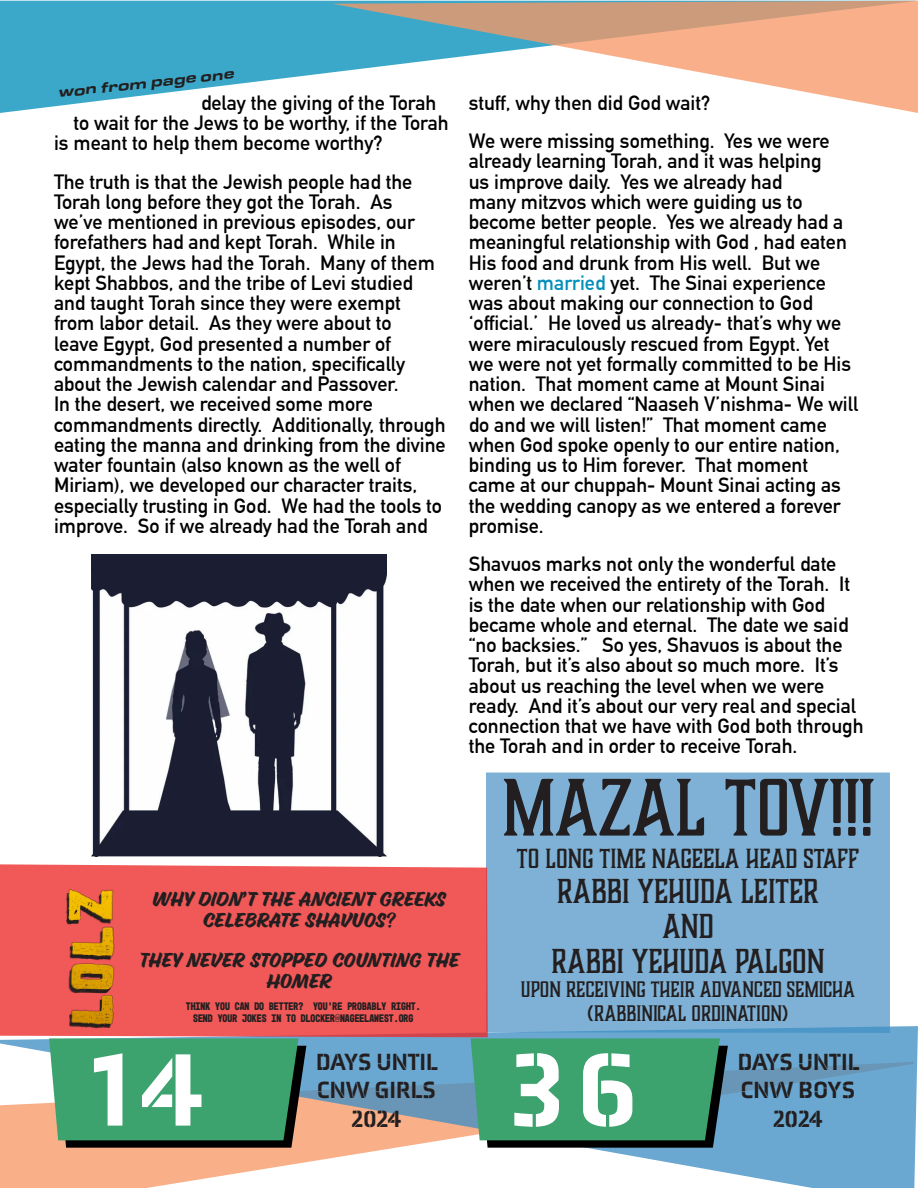
<style>
.page{position:relative;width:918px;height:1188px;background:#fff}
.page>*{position:absolute;margin:0;border:0;box-sizing:border-box;transform-origin:0 0}
.t1{font:900 105.3px "Axia Stencil";color:#fff;scale:1.07 1}
.t2{font:75.15px "Boucherie Block";color:#231f20}
.t3{font:31.95px "Boucherie Block";color:#231f20}
.t4{font:25.65px "Boucherie Block";color:#231f20}
.t5{font:900 24px/28.8px "Axia Stencil";color:#231f20;text-align:center}
.t6{font:20.85px "Boucherie Block";color:#231f20}
.t7{font:700 20.25px/20.2px "DIN Alternate";color:#000}
.t8{font:18.6px/20.4px "Eds Market Regular Slant";color:#231f20;text-align:center}
.t9{font:italic 900 15px "Eurostile Ext";color:#231f20}
.t10{font:700 11.1px "Mono 45 Headline";color:#231f20}
.s1{color:#008fba}
</style>
<div class="page">
<div style="left:486px;top:773px;width:404px;height:253px;background:#7eb1d5"></div>
<svg style="left:0;top:1px;width:332px;height:112px;fill:#3ba8c9"></svg>
<svg style="left:332px;top:1px;width:586px;height:112px"></svg>
<svg style="left:0;top:1026px;width:918px;height:162px"></svg>
<svg style="left:471px;top:1038px;width:257px;height:110px;background:#3a9469"></svg>
<svg style="left:49px;top:1038px;width:257px;height:110px;background:#3f9467"></svg>
<div style="left:0;top:864px;width:488px;height:173px;background:#f15858"></div>
<img style="left:61px;top:877px;width:54px;height:159px">
<img style="left:92px;top:554px;width:295px;height:302px">
<p class="t9" style="left:57px;top:81px;width:179px;rotate:-6deg">won from page one</p>
<p class="t7" style="left:201px;top:91px;width:237px">delay the giving of the Torah</p>
<p class="t7" style="left:74px;top:112px;width:377px">to wait for the Jews to be worthy, if the Torah</p>
<p class="t7" style="left:54px;top:132px;width:330px">is meant to help them become worthy?</p>
<p class="t7" style="left:54px;top:170px;width:393px">The truth is that the Jewish people had the Torah long before they got the Torah. As we’ve mentioned in previous episodes, our forefathers had and kept Torah. While in Egypt, the Jews had the Torah. Many of them kept Shabbos, and the tribe of Levi studied and taught Torah since they were exempt from labor detail. As they were about to<br>leave Egypt, God presented a number of commandments to the nation, specifically about the Jewish calendar and Passover.<br>In the desert, we received some more commandments directly. Additionally, through eating the manna and drinking from the divine water fountain (also known as the well of Miriam), we developed our character traits, especially trusting in God. We had the tools to improve. So if we already had the Torah and</p>
<p class="t7" style="left:469px;top:91px;width:243px">stuff, why then did God wait?</p>
<p class="t7" style="left:469px;top:130px;width:391px">We were missing something. Yes we were already learning Torah, and it was helping<br>us improve daily. Yes we already had<br>many mitzvos which were guiding us to become better people. Yes we already had a meaningful relationship with God , had eaten His food and drunk from His well. But we weren’t <span class="s1">married</span> yet. The Sinai experience was about making our connection to God ‘official.’ He loved us already- that’s why we were miraculously rescued from Egypt. Yet we were not yet formally committed to be His nation. That moment came at Mount Sinai when we declared “Naaseh V’nishma- We will do and we will listen!” That moment came when God spoke openly to our entire nation, binding us to Him forever. That moment came at our chuppah- Mount Sinai acting as the wedding canopy as we entered a forever promise.</p>
<p class="t7" style="left:469px;top:553px;width:396px">Shavuos marks not only the wonderful date when we received the entirety of the Torah. It is the date when our relationship with God became whole and eternal. The date we said “no backsies.” So yes, Shavuos is about the Torah, but it’s also about so much more. It’s about us reaching the level when we were ready. And it’s about our very real and special connection that we have with God both through the Torah and in order to receive Torah.</p>
<p class="t8" style="left:153px;top:890px;width:295px">WHY DIDN’T THE ANCIENT GREEKS<br>CELEBRATE SHAVUOS?</p>
<p class="t8" style="left:140px;top:951px;width:321px">THEY NEVER STOPPED COUNTING THE<br>HOMER</p>
<p class="t10" style="left:186px;top:999px;width:236px">THINK YOU CAN DO BETTER? YOU’RE PROBABLY RIGHT.</p>
<p class="t10" style="left:193px;top:1012px;width:222px">SEND YOUR JOKES IN TO DLOCKER@NAGEELAWEST.ORG</p>
<p class="t2" style="left:502px;top:760px;width:373px">MAZAL TOV!!!</p>
<p class="t4" style="left:517px;top:842px;width:344px">TO LONG TIME NAGEELA HEAD STAFF</p>
<p class="t3" style="left:557px;top:871px;width:263px">RABBI YEHUDA LEITER</p>
<p class="t3" style="left:662px;top:906px;width:53px">AND</p>
<p class="t3" style="left:551px;top:941px;width:275px">RABBI YEHUDA PALGON</p>
<p class="t6" style="left:521px;top:976px;width:336px">UPON RECEIVING THEIR ADVANCED SEMICHA</p>
<p class="t6" style="left:588px;top:1000px;width:202px">(RABBINICAL ORDINATION)</p>
<p class="t1" style="left:93px;top:1025px;width:102px">14</p>
<p class="t5" style="left:316px;top:1047px;width:123px">DAYS UNTIL<br>CNW GIRLS<br>2024</p>
<p class="t5" style="left:738px;top:1047px;width:123px;text-align:left">DAYS UNTIL<br>CNW BOYS</p>
<p class="t1" style="left:512px;top:1025px;width:118px">36</p>
<p class="t5" style="left:773px;top:1104px;width:50px">2024</p>
</div>
